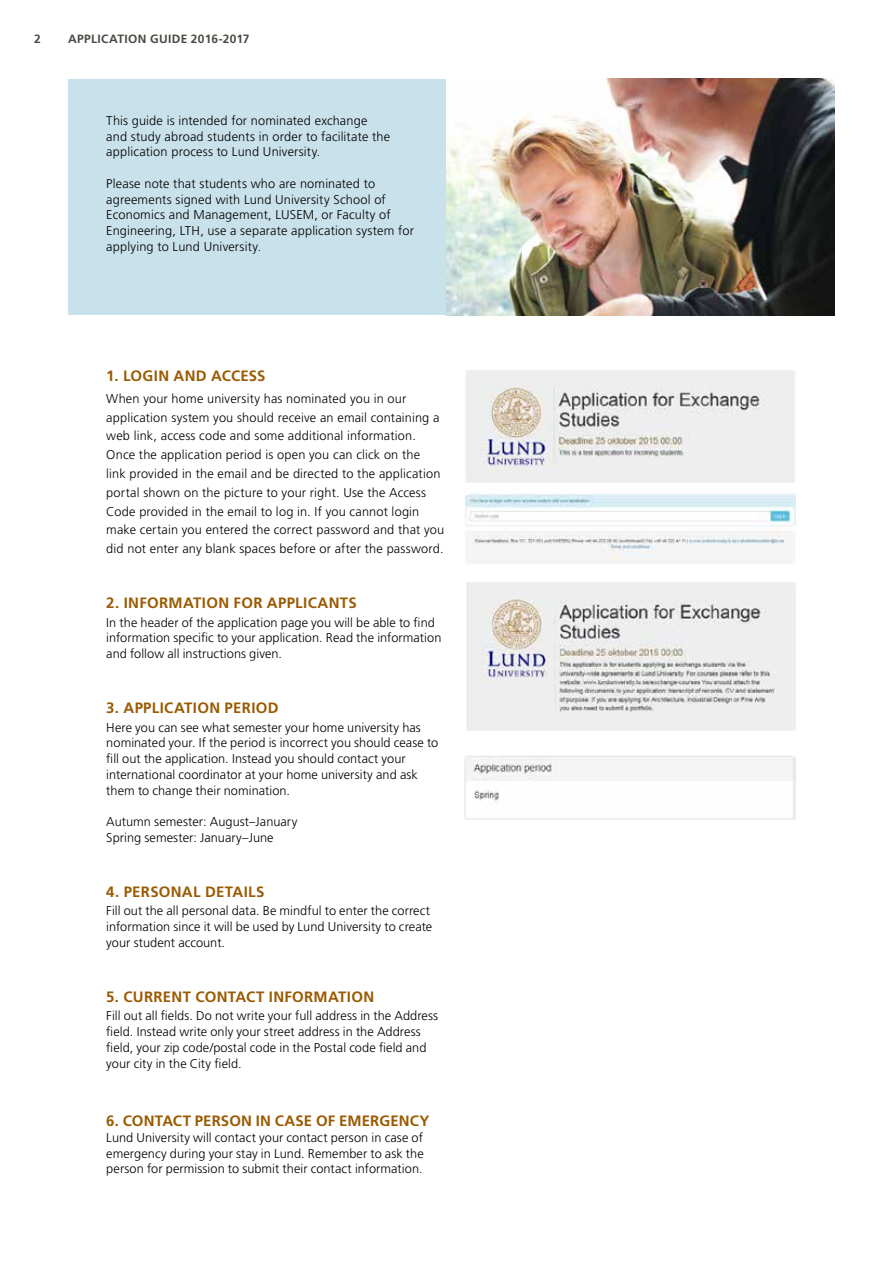
<style>
.page{position:relative;width:893px;height:1263px;background:#fff}
.page>*{position:absolute;margin:0;border:0;box-sizing:border-box;transform-origin:0 0}
.t1{font:700 15px "Frutiger LT Std";letter-spacing:.02em;color:#9a5a02}
.t2{font:300 12.75px/15.8px "Frutiger LT Std";letter-spacing:.01em;color:#000}
.t3{font:700 12px "Frutiger LT Std";letter-spacing:.025em;color:#4a4941}
</style>
<div class="page">
<div style="left:69px;top:79px;width:766px;height:236px;background:#c9e1ea"></div>
<img style="left:446px;top:79px;width:389px;height:236px">
<img style="left:464px;top:371px;width:331px;height:192px">
<img style="left:466px;top:583px;width:329px;height:148px">
<img style="left:464px;top:755px;width:331px;height:65px">
<p class="t3" style="left:34px;top:32px;width:8px">2</p>
<p class="t3" style="left:68px;top:32px;width:183px">APPLICATION GUIDE 2016-2017</p>
<p class="t2" style="left:106px;top:113px;width:285px">This guide is intended for nominated exchange and study abroad students in order to facilitate the application process to Lund University.</p>
<p class="t2" style="left:106px;top:176px;width:309px">Please note that students who are nominated to agreements signed with Lund University School of Economics and Management, LUSEM, or Faculty of Engineering, LTH, use a separate application system for applying to Lund University.</p>
<p class="t1" style="left:106px;top:367px;width:161px">1. LOGIN AND ACCESS</p>
<p class="t2" style="left:106px;top:389px;width:340px;line-height:18.8px">When your home university has nominated you in our application system you should receive an email containing a web link, access code and some additional information.<br>Once the application period is open you can click on the<br>link provided in the email and be directed to the application portal shown on the picture to your right. Use the Access Code provided in the email to log in. If you cannot login make certain you entered the correct password and that you did not enter any blank spaces before or after the password.</p>
<p class="t1" style="left:106px;top:594px;width:252px">2. INFORMATION FOR APPLICANTS</p>
<p class="t2" style="left:106px;top:614px;width:337px">In the header of the application page you will be able to find information specific to your application. Read the information and follow all instructions given.</p>
<p class="t1" style="left:106px;top:699px;width:174px">3. APPLICATION PERIOD</p>
<p class="t2" style="left:106px;top:719px;width:334px">Here you can see what semester your home university has nominated your. If the period is incorrect you should cease to fill out the application. Instead you should contact your international coordinator at your home university and ask them to change their nomination.</p>
<p class="t2" style="left:106px;top:814px;width:193px">Autumn semester: August–January<br>Spring semester: January–June</p>
<p class="t1" style="left:106px;top:882px;width:160px">4. PERSONAL DETAILS</p>
<p class="t2" style="left:106px;top:903px;width:327px">Fill out the all personal data. Be mindful to enter the correct information since it will be used by Lund University to create your student account.</p>
<p class="t1" style="left:106px;top:987px;width:269px">5. CURRENT CONTACT INFORMATION</p>
<p class="t2" style="left:106px;top:1008px;width:333px">Fill out all fields. Do not write your full address in the Address field. Instead write only your street address in the Address field, your zip code/postal code in the Postal code field and your city in the City field.</p>
<p class="t1" style="left:106px;top:1112px;width:325px">6. CONTACT PERSON IN CASE OF EMERGENCY</p>
<p class="t2" style="left:106px;top:1130px;width:319px;text-align:justify">Lund University will contact your contact person in case of emergency during your stay in Lund. Remember to ask the person for permission to submit their contact information.</p>
</div>
